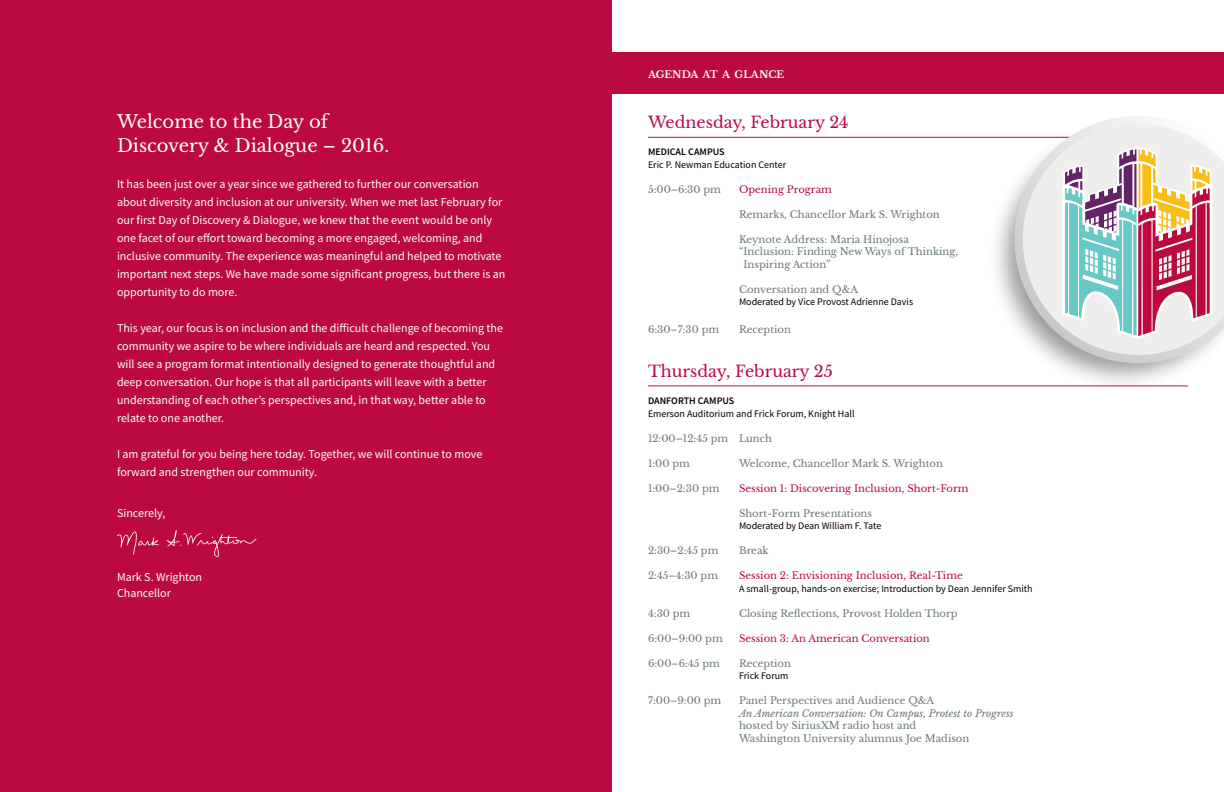
<style>
.page{position:relative;width:1224px;height:792px;background:#fff}
.page>*{position:absolute;margin:0;border:0;box-sizing:border-box;transform-origin:0 0}
.t1{font:18px/24px "Libre Baskerville";color:#fff}
.t2{font:16px "Libre Baskerville";color:#bc0a40}
.t3{font:12px/18px "Source Sans Pro";color:#fff}
.t4{font:10px/13.2px "Libre Baskerville";color:#6a787b}
.t5{font:10px "Source Sans Pro";color:#000}
.t6{font:10px "Libre Baskerville";color:#bc0a40}
.t7{font:italic 10px "Libre Baskerville";color:#6a787b}
.t8{font:600 10px "Source Sans Pro";color:#000}
.t9{font:700 10px "Libre Baskerville";color:#fff}
</style>
<div class="page">
<div style="left:612px;top:53px;width:612px;height:41px;background:#bc0a40"></div>
<hr style="left:648px;top:137px;width:540px;height:1px;background:#bc0a40">
<hr style="left:648px;top:386px;width:540px;height:1px;background:#bc0a40">
<div style="left:987px;top:120px;width:237px;height:272px;background:#000;opacity:.4"></div>
<svg style="left:1014px;top:116px;width:210px;height:247px"></svg>
<svg style="left:1023px;top:124px;width:201px;height:231px;fill:#efeeed"></svg>
<svg style="left:1062px;top:147px;width:150px;height:192px"></svg>
<div style="left:0;top:0;width:612px;height:792px;background:#bc0a40"></div>
<svg style="left:117px;top:531px;width:42px;height:24px"></svg>
<svg style="left:167px;top:530px;width:90px;height:27px"></svg>
<h1 class="t1" style="left:117px;top:109px;width:274px">Welcome to the Day of<br>Discovery &amp; Dialogue – 2016.</h1>
<p class="t3" style="left:117px;top:175px;width:390px">It has been just over a year since we gathered to further our conversation about diversity and inclusion at our university. When we met last February for our first Day of Discovery &amp; Dialogue, we knew that the event would be only one facet of our effort toward becoming a more engaged, welcoming, and inclusive community. The experience was meaningful and helped to motivate important next steps. We have made some significant progress, but there is an opportunity to do more.</p>
<p class="t3" style="left:117px;top:319px;width:388px">This year, our focus is on inclusion and the difficult challenge of becoming the community we aspire to be where individuals are heard and respected. You will see a program format intentionally designed to generate thoughtful and deep conversation. Our hope is that all participants will leave with a better understanding of each other’s perspectives and, in that way, better able to relate to one another.</p>
<p class="t3" style="left:117px;top:445px;width:367px">I am grateful for you being here today. Together, we will continue to move forward and strengthen our community.</p>
<p class="t3" style="left:117px;top:504px;width:50px">Sincerely,</p>
<p class="t3" style="left:117px;top:569px;width:87px;line-height:16px">Mark S. Wrighton<br>Chancellor</p>
<p class="t9" style="left:648px;top:69px;width:138px">AGENDA AT A GLANCE</p>
<h2 class="t2" style="left:648px;top:113px;width:202px">Wednesday, February 24</h2>
<p class="t8" style="left:648px;top:146px;width:78px">MEDICAL CAMPUS</p>
<p class="t5" style="left:648px;top:158px;width:140px">Eric P. Newman Education Center</p>
<p class="t4" style="left:648px;top:183px;width:75px">5:00–6:30 pm</p>
<p class="t6" style="left:739px;top:183px;width:95px">Opening Program</p>
<p class="t4" style="left:739px;top:208px;width:202px">Remarks, Chancellor Mark S. Wrighton</p>
<p class="t4" style="left:739px;top:233px;width:171px">Keynote Address: Maria Hinojosa</p>
<p class="t4" style="left:739px;top:245px;width:221px">“Inclusion: Finding New Ways of Thinking,</p>
<p class="t4" style="left:743px;top:258px;width:88px">Inspiring Action”</p>
<p class="t4" style="left:739px;top:283px;width:121px">Conversation and Q&amp;A</p>
<p class="t5" style="left:739px;top:296px;width:176px">Moderated by Vice Provost Adrienne Davis</p>
<p class="t4" style="left:648px;top:323px;width:73px">6:30–7:30 pm</p>
<p class="t4" style="left:739px;top:323px;width:54px">Reception</p>
<h2 class="t2" style="left:648px;top:361px;width:186px">Thursday, February 25</h2>
<p class="t8" style="left:648px;top:394px;width:88px">DANFORTH CAMPUS</p>
<p class="t5" style="left:648px;top:407px;width:208px">Emerson Auditorium and Frick Forum, Knight Hall</p>
<p class="t4" style="left:648px;top:431px;width:126px">12:00–12:45 pm Lunch</p>
<p class="t4" style="left:648px;top:456px;width:43px">1:00 pm</p>
<p class="t4" style="left:739px;top:456px;width:205px">Welcome, Chancellor Mark S. Wrighton</p>
<p class="t4" style="left:648px;top:481px;width:73px">1:00–2:30 pm</p>
<p class="t6" style="left:739px;top:482px;width:231px">Session 1: Discovering Inclusion, Short-Form</p>
<p class="t4" style="left:739px;top:506px;width:135px">Short-Form Presentations</p>
<p class="t5" style="left:739px;top:519px;width:144px">Moderated by Dean William F. Tate</p>
<p class="t4" style="left:648px;top:544px;width:72px">2:30–2:45 pm</p>
<p class="t4" style="left:739px;top:544px;width:31px">Break</p>
<p class="t4" style="left:648px;top:569px;width:72px">2:45–4:30 pm</p>
<p class="t6" style="left:739px;top:569px;width:225px">Session 2: Envisioning Inclusion, Real-Time</p>
<p class="t5" style="left:739px;top:582px;width:295px">A small-group, hands-on exercise; Introduction by Dean Jennifer Smith</p>
<p class="t4" style="left:648px;top:606px;width:44px">4:30 pm</p>
<p class="t4" style="left:739px;top:606px;width:220px">Closing Reflections, Provost Holden Thorp</p>
<p class="t4" style="left:648px;top:631px;width:76px">6:00–9:00 pm</p>
<p class="t6" style="left:739px;top:632px;width:192px">Session 3: An American Conversation</p>
<p class="t4" style="left:648px;top:656px;width:73px">6:00–6:45 pm</p>
<p class="t4" style="left:739px;top:656px;width:54px">Reception</p>
<p class="t5" style="left:739px;top:669px;width:51px">Frick Forum</p>
<p class="t4" style="left:648px;top:694px;width:75px">7:00–9:00 pm</p>
<p class="t4" style="left:739px;top:694px;width:197px">Panel Perspectives and Audience Q&amp;A</p>
<p class="t7" style="left:739px;top:707px;width:276px">An American Conversation: On Campus, Protest to Progress</p>
<p class="t4" style="left:739px;top:719px;width:232px">hosted by SiriusXM radio host and<br>Washington University alumnus Joe Madison</p>
</div>
